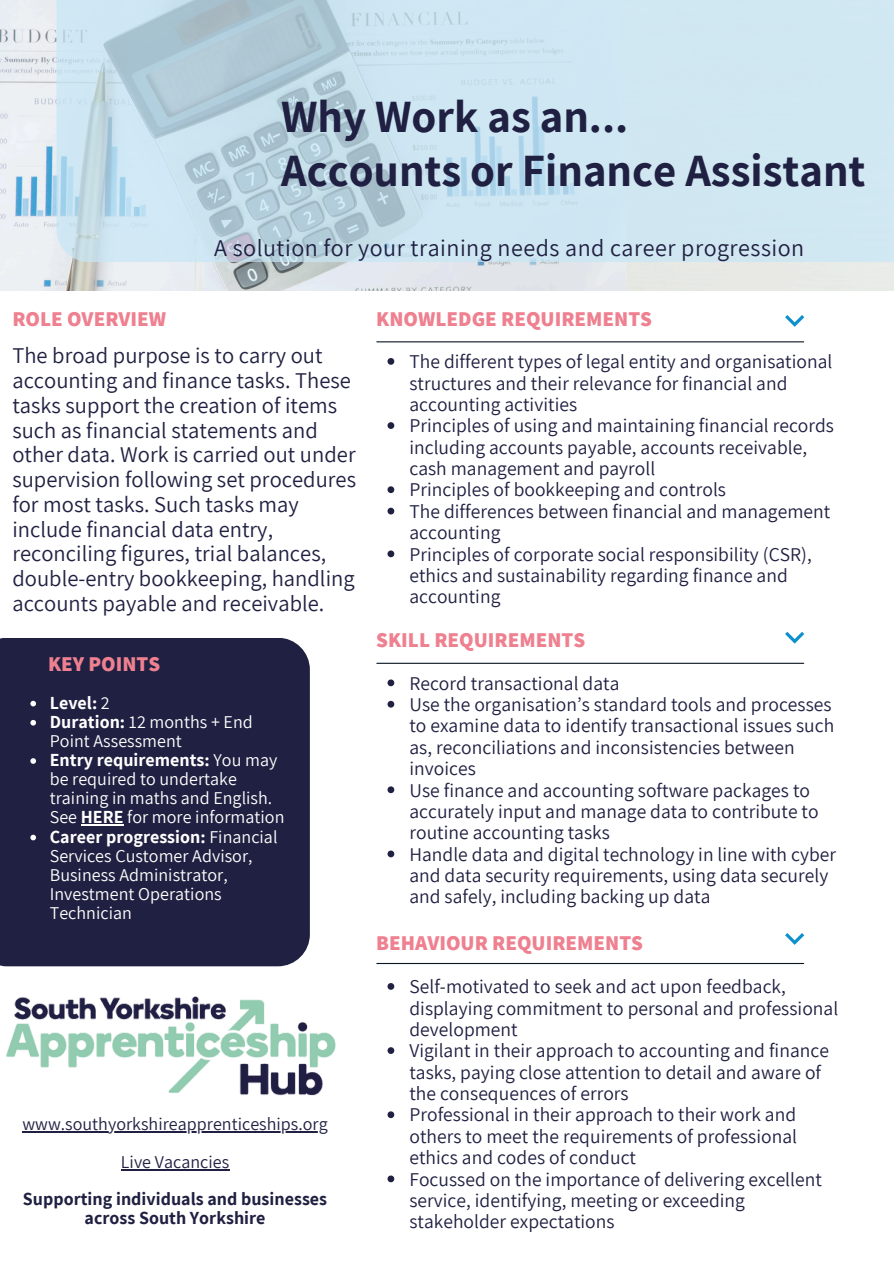
<style>
.page{position:relative;width:894px;height:1264px;background:#fff}
.page>*{position:absolute;margin:0;border:0;box-sizing:border-box;transform-origin:0 0}
.t1{font:700 45px/54px "Assistant";color:#202042}
.t2{font:24px "Assistant";letter-spacing:.02em;color:#202042}
.t3{font:22.5px/24.8px "Assistant";color:#202042}
.t4{font:800 21px "Assistant";color:#ee8090}
.t5{font:19.5px/21.3px "Assistant";color:#202042}
.t6{font:18px/19.2px "Assistant";color:#fff}
.t7{font:700 18px/19.2px "Assistant";color:#202042;text-align:center}
.t8{font:18px "Assistant";color:#202042}
.t9{font:700 18px "Assistant";color:#fff}
.s1{font-weight:400}
.s2{font-weight:700}
</style>
<div class="page">
<img style="left:0;top:0;width:893px;height:290px">
<svg style="left:56px;top:0;width:837px;height:262px;background:#c6dfea"></svg>
<hr style="left:377px;top:341px;width:426px;height:1px;background:#0b1623">
<hr style="left:377px;top:662px;width:426px;height:2px;background:#0b1623">
<hr style="left:377px;top:962px;width:426px;height:2px;background:#0b1623">
<svg style="left:785px;top:315px;width:19px;height:12px"></svg>
<svg style="left:785px;top:933px;width:19px;height:11px"></svg>
<img style="left:6px;top:996px;width:330px;height:100px">
<svg style="left:387px;top:358px;width:7px;height:7px"></svg>
<svg style="left:387px;top:422px;width:7px;height:7px"></svg>
<svg style="left:387px;top:486px;width:7px;height:7px"></svg>
<svg style="left:387px;top:507px;width:7px;height:7px"></svg>
<svg style="left:387px;top:550px;width:7px;height:7px"></svg>
<svg style="left:387px;top:679px;width:7px;height:7px"></svg>
<svg style="left:387px;top:701px;width:7px;height:6px"></svg>
<svg style="left:387px;top:786px;width:7px;height:7px"></svg>
<svg style="left:387px;top:850px;width:7px;height:7px"></svg>
<div style="left:0;top:638px;width:310px;height:328px;background:#202042"></div>
<svg style="left:30px;top:700px;width:6px;height:6px"></svg>
<svg style="left:30px;top:720px;width:6px;height:5px"></svg>
<svg style="left:30px;top:758px;width:6px;height:5px"></svg>
<hr style="left:81px;top:824px;width:42px;height:1px;background:#fff">
<svg style="left:30px;top:834px;width:6px;height:6px"></svg>
<svg style="left:785px;top:631px;width:19px;height:12px"></svg>
<hr style="left:22px;top:1131px;width:306px;height:1px;background:#202042">
<hr style="left:121px;top:1169px;width:108px;height:1px;background:#202042">
<svg style="left:387px;top:983px;width:7px;height:6px"></svg>
<svg style="left:387px;top:1047px;width:7px;height:6px"></svg>
<svg style="left:387px;top:1111px;width:7px;height:7px"></svg>
<svg style="left:387px;top:1175px;width:7px;height:7px"></svg>
<p class="t1" style="left:281px;top:89px;width:585px">Why Work as an...<br>Accounts or Finance Assistant</p>
<p class="t4" style="left:12px;top:305px;width:155px">ROLE OVERVIEW</p>
<p class="t2" style="left:214px;top:231px;width:591px">A solution for your training needs and career progression</p>
<p class="t4" style="left:376px;top:305px;width:277px">KNOWLEDGE REQUIREMENTS</p>
<p class="t3" style="left:12px;top:342px;width:345px">The broad purpose is to carry out accounting and finance tasks. These tasks support the creation of items such as financial statements and other data. Work is carried out under supervision following set procedures for most tasks. Such tasks may include financial data entry, reconciling figures, trial balances, double-entry bookkeeping, handling accounts payable and receivable.</p>
<h5 class="t4" style="left:48px;top:650px;width:114px">KEY POINTS</h5>
<h3 class="t9" style="left:50px;top:690px;width:62px">Level: <span class="s1">2</span></h3>
<p class="t6" style="left:50px;top:711px;width:204px"><span class="s2">Duration:</span> 12 months + End<br>Point Assessment</p>
<p class="t6" style="left:50px;top:749px;width:236px"><span class="s2">Entry requirements:</span> You may be required to undertake training in maths and English.<br>See <span class="s2">HERE</span> for more information</p>
<p class="t6" style="left:50px;top:826px;width:229px"><span class="s2">Career progression:</span> Financial<br>Services Customer Advisor,<br>Business Administrator,<br>Investment Operations<br>Technician</p>
<p class="t8" style="left:22px;top:1111px;width:307px">www.southyorkshireapprenticeships.org</p>
<p class="t8" style="left:121px;top:1149px;width:110px">Live Vacancies</p>
<h3 class="t7" style="left:23px;top:1188px;width:305px">Supporting individuals and businesses across South Yorkshire</h3>
<h1 class="t5" style="left:409px;top:350px;width:424px">The different types of legal entity and organisational structures and their relevance for financial and accounting activities</h1>
<h2 class="t5" style="left:409px;top:414px;width:426px">Principles of using and maintaining financial records including accounts payable, accounts receivable, cash management and payroll</h2>
<h3 class="t5" style="left:409px;top:478px;width:318px">Principles of bookkeeping and controls</h3>
<h2 class="t5" style="left:409px;top:500px;width:422px">The differences between financial and management accounting</h2>
<h3 class="t5" style="left:409px;top:543px;width:404px">Principles of corporate social responsibility (CSR), ethics and sustainability regarding finance and accounting</h3>
<p class="t4" style="left:376px;top:625px;width:210px">SKILL REQUIREMENTS</p>
<p class="t5" style="left:409px;top:671px;width:211px">Record transactional data</p>
<p class="t5" style="left:409px;top:693px;width:426px">Use the organisation’s standard tools and processes to examine data to identify transactional issues such as, reconciliations and inconsistencies between invoices</p>
<p class="t5" style="left:409px;top:778px;width:410px">Use finance and accounting software packages to accurately input and manage data to contribute to routine accounting tasks</p>
<p class="t5" style="left:409px;top:842px;width:428px">Handle data and digital technology in line with cyber and data security requirements, using data securely and safely, including backing up data</p>
<p class="t4" style="left:376px;top:928px;width:268px">BEHAVIOUR REQUIREMENTS</p>
<p class="t5" style="left:409px;top:975px;width:430px">Self-motivated to seek and act upon feedback, displaying commitment to personal and professional development</p>
<p class="t5" style="left:409px;top:1039px;width:421px">Vigilant in their approach to accounting and finance tasks, paying close attention to detail and aware of the consequences of errors</p>
<p class="t5" style="left:409px;top:1103px;width:389px;text-align:justify">Professional in their approach to their work and others to meet the requirements of professional ethics and codes of conduct</p>
<p class="t5" style="left:409px;top:1167px;width:414px">Focussed on the importance of delivering excellent service, identifying, meeting or exceeding stakeholder expectations</p>
</div>
